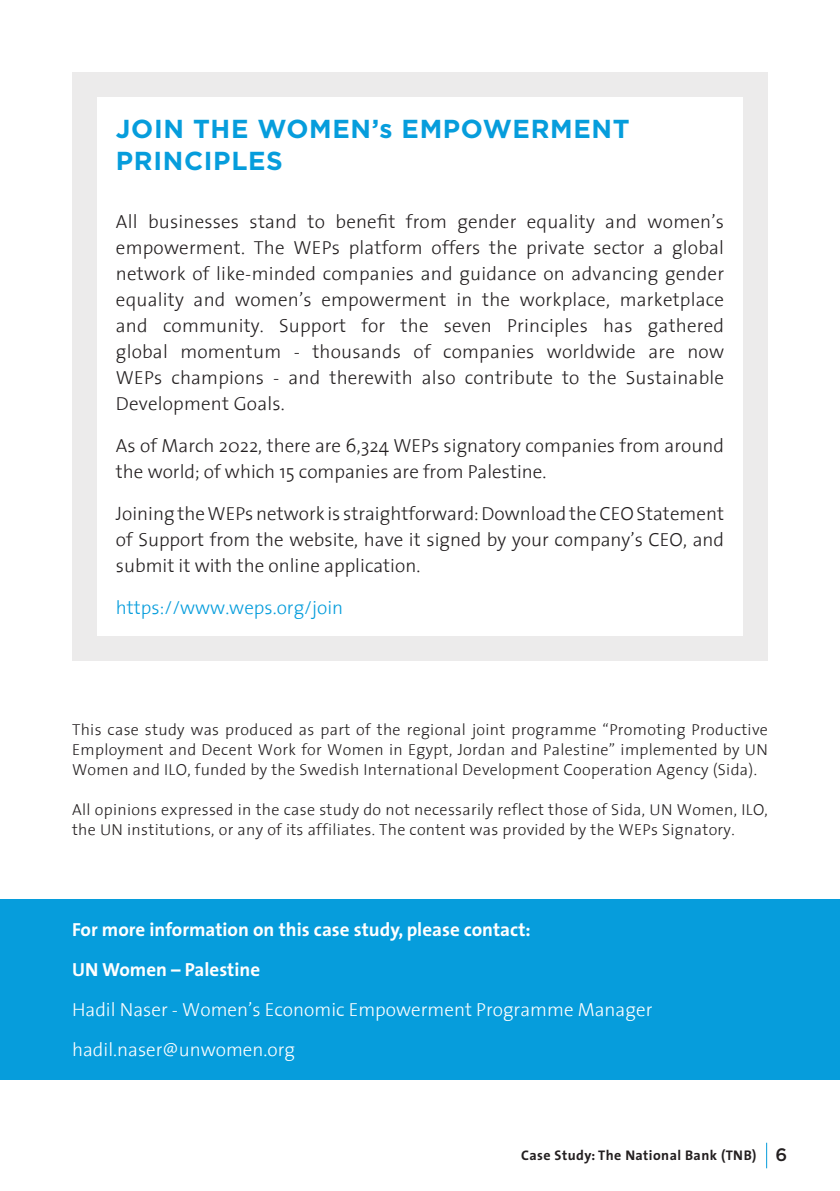
<style>
.page{position:relative;width:840px;height:1191px;background:#fff}
.page>*{position:absolute;margin:0;border:0;box-sizing:border-box;transform-origin:0 0}
.Section_Header__Flus{font:700 26px/32px "Gotham";letter-spacing:.025em;color:#069ddc}
.Section_Header__Flus-2{font:300 19px/26px "The Sans";color:#231f20;text-align:justify}
.Section_Header__Flus-3{font:300 19px "The Sans";color:#fff}
.Section_Header__Flus-4{font:700 19px "The Sans";color:#fff}
.Section_Header__Flus-5{font:300 19px "The Sans";color:#069ddc}
.t1{font:500 18px "Gotham";color:#231f20}
.Section_Header__Flus-6{font:300 16px/20px "The Sans";letter-spacing:.02em;color:#231f20;text-align:justify}
.Title_of_Report{font:700 14px "The Sans";letter-spacing:.03em;color:#231f20}
</style>
<div class="page">
<div style="left:72px;top:72px;width:695px;height:588px;background:#ecebeb"></div>
<div style="left:97px;top:97px;width:645px;height:538px;background:#fff"></div>
<div style="left:0;top:899px;width:839px;height:180px;background:#069ddc"></div>
<p class="Section_Header__Flus" style="left:116px;top:112px;width:515px">JOIN THE WOMEN’s EMPOWERMENT<br>PRINCIPLES</p>
<p class="Section_Header__Flus-2" style="left:116px;top:207px;width:609px">All businesses stand to benefit from gender equality and women’s empowerment. The WEPs platform offers the private sector a global network of like-minded companies and guidance on advancing gender equality and women’s empowerment in the workplace, marketplace and community. Support for the seven Principles has gathered global momentum - thousands of companies worldwide are now WEPs champions - and therewith also contribute to the Sustainable Development Goals.</p>
<p class="Section_Header__Flus-2" style="left:116px;top:431px;width:609px">As of March 2022, there are 6,324 WEPs signatory companies from around the world; of which 15 companies are from Palestine.</p>
<p class="Section_Header__Flus-2" style="left:116px;top:499px;width:609px">Joining the WEPs network is straightforward: Download the CEO Statement of Support from the website, have it signed by your company’s CEO, and submit it with the online application.</p>
<p class="Section_Header__Flus-5" style="left:116px;top:591px;width:229px">https://www.weps.org/join</p>
<p class="Section_Header__Flus-6" style="left:72px;top:719px;width:697px">This case study was produced as part of the regional joint programme “Promoting Productive Employment and Decent Work for Women in Egypt, Jordan and Palestine” implemented by UN Women and ILO, funded by the Swedish International Development Cooperation Agency (Sida).</p>
<p class="Section_Header__Flus-6" style="left:72px;top:799px;width:697px">All opinions expressed in the case study do not necessarily reflect those of Sida, UN Women, ILO, the UN institutions, or any of its affiliates. The content was provided by the WEPs Signatory.</p>
<p class="Section_Header__Flus-4" style="left:72px;top:913px;width:460px">For more information on this case study, please contact:</p>
<p class="Section_Header__Flus-4" style="left:72px;top:953px;width:189px">UN Women – Palestine</p>
<p class="Section_Header__Flus-3" style="left:72px;top:994px;width:581px">Hadil Naser - Women’s Economic Empowerment Programme Manager</p>
<p class="Section_Header__Flus-3" style="left:72px;top:1034px;width:224px">hadil.naser@unwomen.org</p>
<p class="Title_of_Report" style="left:521px;top:1143px;width:237px">Case Study: The National Bank (TNB)</p>
<p class="t1" style="left:775px;top:1143px;width:13px">6</p>
</div>
